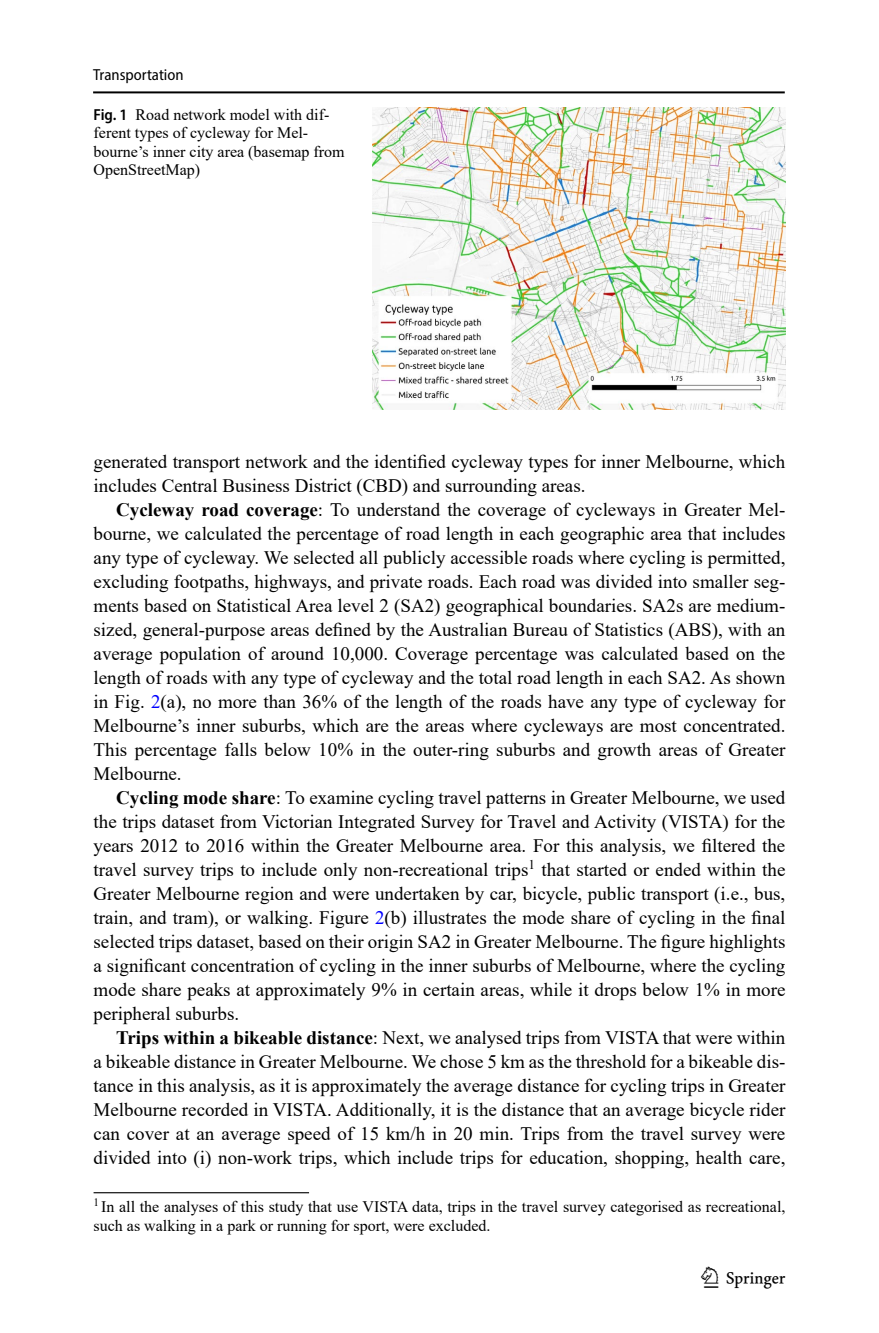
<style>
.page{position:relative;width:879px;height:1333px;background:#fff}
.page>*{position:absolute;margin:0;border:0;box-sizing:border-box;transform-origin:0 0}
.t1{font:30px "Springnew";color:#000}
.Body_Text_Indent{font:19px/24px "Times New Roman";color:#000;text-align:justify}
.Body_Text{font:19px/24px "Times New Roman";color:#000}
.Footnote{font:16px/18.4px "Times New Roman";color:#000}
.Figure_Caption_Side{font:16px/18.4px "Times New Roman";color:#000}
.t2{font:semi-condensed 16px "Myriad Pro";color:#000}
.s1{font-family:"Myriad Pro";font-weight:600;font-stretch:semi-condensed}
.s2{font-weight:700}
.s3{color:#00f}
</style>
<div class="page">
<hr style="left:93px;top:91px;width:692px;height:2px;background:#000">
<hr style="left:94px;top:1192px;width:215px;height:1px;background:#000">
<img style="left:372px;top:108px;width:413px;height:301px">
<p class="t2" style="left:93px;top:65px;width:92px">Transportation</p>
<p class="Figure_Caption_Side" style="left:94px;top:105px;width:253px"><span class="s1">Fig. 1</span> Road network model with dif&shy;ferent types of cycleway for Mel&shy;bourne’s inner city area (basemap from<br>OpenStreetMap)</p>
<p class="Body_Text" style="left:94px;top:449px;width:693px">generated transport network and the identified cycleway types for inner Melbourne, which includes Central Business District (CBD) and surrounding areas.</p>
<p class="Body_Text_Indent" style="left:94px;top:497px;width:693px;text-indent:23px"><span class="s2">Cycleway road coverage</span>: To understand the coverage of cycleways in Greater Mel&shy;bourne, we calculated the percentage of road length in each geographic area that includes any type of cycleway. We selected all publicly accessible roads where cycling is permitted, excluding footpaths, highways, and private roads. Each road was divided into smaller seg&shy;ments based on Statistical Area level 2 (SA2) geographical boundaries. SA2s are medium&shy;sized, general-purpose areas defined by the Australian Bureau of Statistics (ABS), with an average population of around 10,000. Coverage percentage was calculated based on the length of roads with any type of cycleway and the total road length in each SA2. As shown in Fig. <span class="s3">2</span>(a), no more than 36% of the length of the roads have any type of cycleway for Melbourne’s inner suburbs, which are the areas where cycleways are most concentrated.<br>This percentage falls below 10% in the outer-ring suburbs and growth areas of Greater Melbourne.</p>
<p class="Body_Text_Indent" style="left:94px;top:785px;width:693px;text-indent:23px"><span class="s2">Cycling mode share</span>: To examine cycling travel patterns in Greater Melbourne, we used the trips dataset from Victorian Integrated Survey for Travel and Activity (VISTA) for the years 2012 to 2016 within the Greater Melbourne area. For this analysis, we filtered the travel survey trips to include only non-recreational trips<sup>1</sup> that started or ended within the Greater Melbourne region and were undertaken by car, bicycle, public transport (i.e., bus, train, and tram), or walking. Figure <span class="s3">2</span>(b) illustrates the mode share of cycling in the final selected trips dataset, based on their origin SA2 in Greater Melbourne. The figure highlights a significant concentration of cycling in the inner suburbs of Melbourne, where the cycling mode share peaks at approximately 9% in certain areas, while it drops below 1% in more peripheral suburbs.</p>
<p class="Body_Text_Indent" style="left:94px;top:1025px;width:693px;text-indent:23px"><span class="s2">Trips within a bikeable distance</span>: Next, we analysed trips from VISTA that were within a bikeable distance in Greater Melbourne. We chose 5 km as the threshold for a bikeable dis&shy;tance in this analysis, as it is approximately the average distance for cycling trips in Greater Melbourne recorded in VISTA. Additionally, it is the distance that an average bicycle rider can cover at an average speed of 15 km/h in 20 min. Trips from the travel survey were divided into (i) non-work trips, which include trips for education, shopping, health care,</p>
<p class="Footnote" style="left:94px;top:1197px;width:693px"><sup>1</sup> In all the analyses of this study that use VISTA data, trips in the travel survey categorised as recreational, such as walking in a park or running for sport, were excluded.</p>
<h1 class="t1" style="left:704px;top:1260px;width:83px">1 3</h1>
</div>
